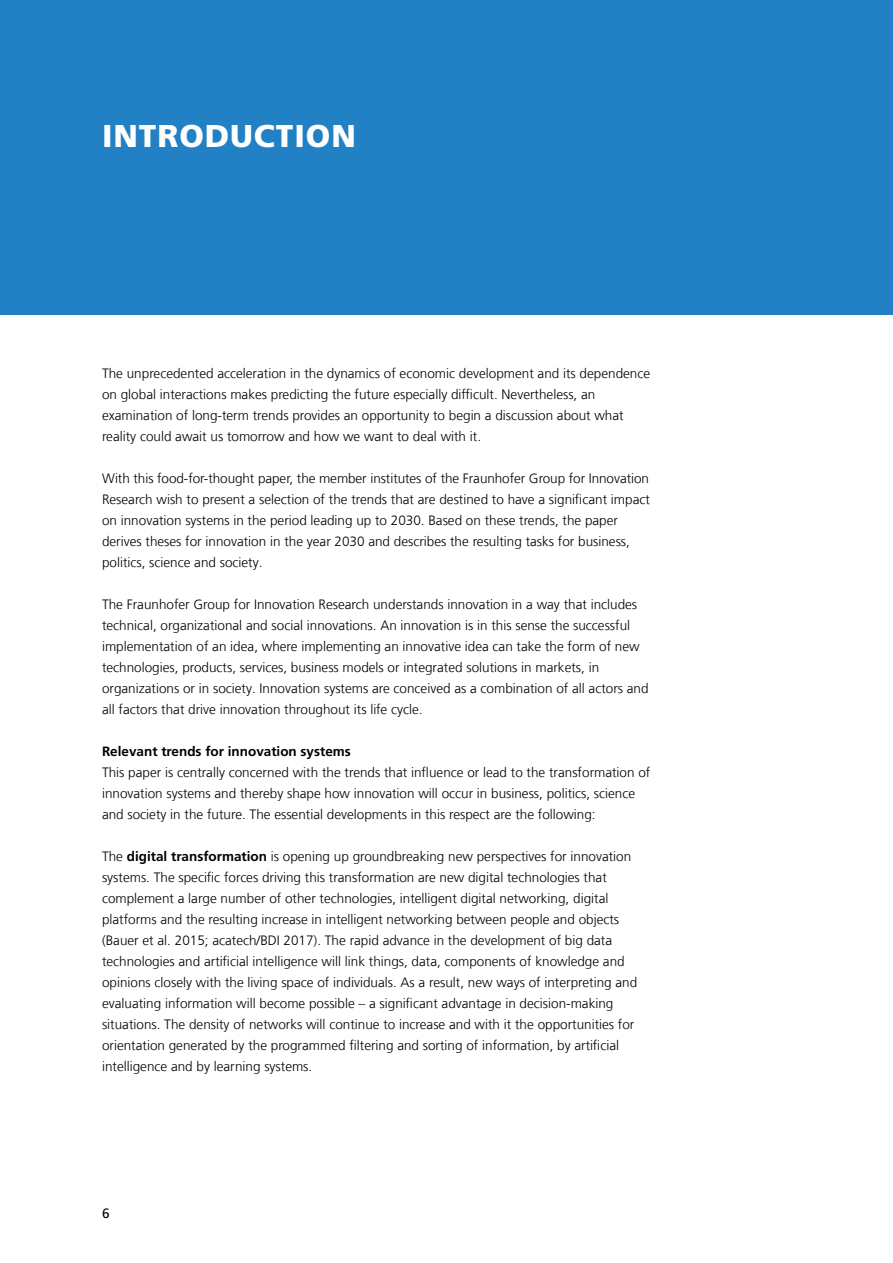
<style>
.page{position:relative;width:893px;height:1263px;background:#fff}
.page>*{position:absolute;margin:0;border:0;box-sizing:border-box;transform-origin:0 0}
.t1{font:900 31.5px "Frutiger LT Com";letter-spacing:.03em;color:#fff}
.t2{font:300 13.5px/21px "Frutiger LT Com";color:#000}
.t3{font:700 13.5px "Frutiger LT Com";color:#000}
.t4{font:13.5px "Frutiger LT Com";color:#000}
.s1{font-weight:700}
</style>
<div class="page">
<div style="left:0;top:0;width:893px;height:315px;background:#2281c4"></div>
<h1 class="t1" style="left:102px;top:117px;width:255px">INTRODUCTION</h1>
<p class="t2" style="left:102px;top:363px;width:550px">The unprecedented acceleration in the dynamics of economic development and its dependence on global interactions makes predicting the future especially difficult. Nevertheless, an examination of long-term trends provides an opportunity to begin a discussion about what reality could await us tomorrow and how we want to deal with it.</p>
<p class="t2" style="left:102px;top:468px;width:549px">With this food-for-thought paper, the member institutes of the Fraunhofer Group for Innovation Research wish to present a selection of the trends that are destined to have a significant impact on innovation systems in the period leading up to 2030. Based on these trends, the paper derives theses for innovation in the year 2030 and describes the resulting tasks for business, politics, science and society.</p>
<p class="t2" style="left:102px;top:594px;width:548px">The Fraunhofer Group for Innovation Research understands innovation in a way that includes technical, organizational and social innovations. An innovation is in this sense the successful implementation of an idea, where implementing an innovative idea can take the form of new technologies, products, services, business models or integrated solutions in markets, in organizations or in society. Innovation systems are conceived as a combination of all actors and all factors that drive innovation throughout its life cycle.</p>
<p class="t3" style="left:102px;top:743px;width:250px">Relevant trends for innovation systems</p>
<p class="t2" style="left:102px;top:762px;width:550px">This paper is centrally concerned with the trends that influence or lead to the transformation of innovation systems and thereby shape how innovation will occur in business, politics, science and society in the future. The essential developments in this respect are the following:</p>
<p class="t2" style="left:102px;top:846px;width:537px">The <span class="s1">digital transformation</span> is opening up groundbreaking new perspectives for innovation systems. The specific forces driving this transformation are new digital technologies that complement a large number of other technologies, intelligent digital networking, digital platforms and the resulting increase in intelligent networking between people and objects (Bauer et al. 2015; acatech/BDI 2017). The rapid advance in the development of big data technologies and artificial intelligence will link things, data, components of knowledge and opinions closely with the living space of individuals. As a result, new ways of interpreting and evaluating information will become possible – a significant advantage in decision-making situations. The density of networks will continue to increase and with it the opportunities for orientation generated by the programmed filtering and sorting of information, by artificial intelligence and by learning systems.</p>
<p class="t4" style="left:102px;top:1205px;width:9px">6</p>
</div>
